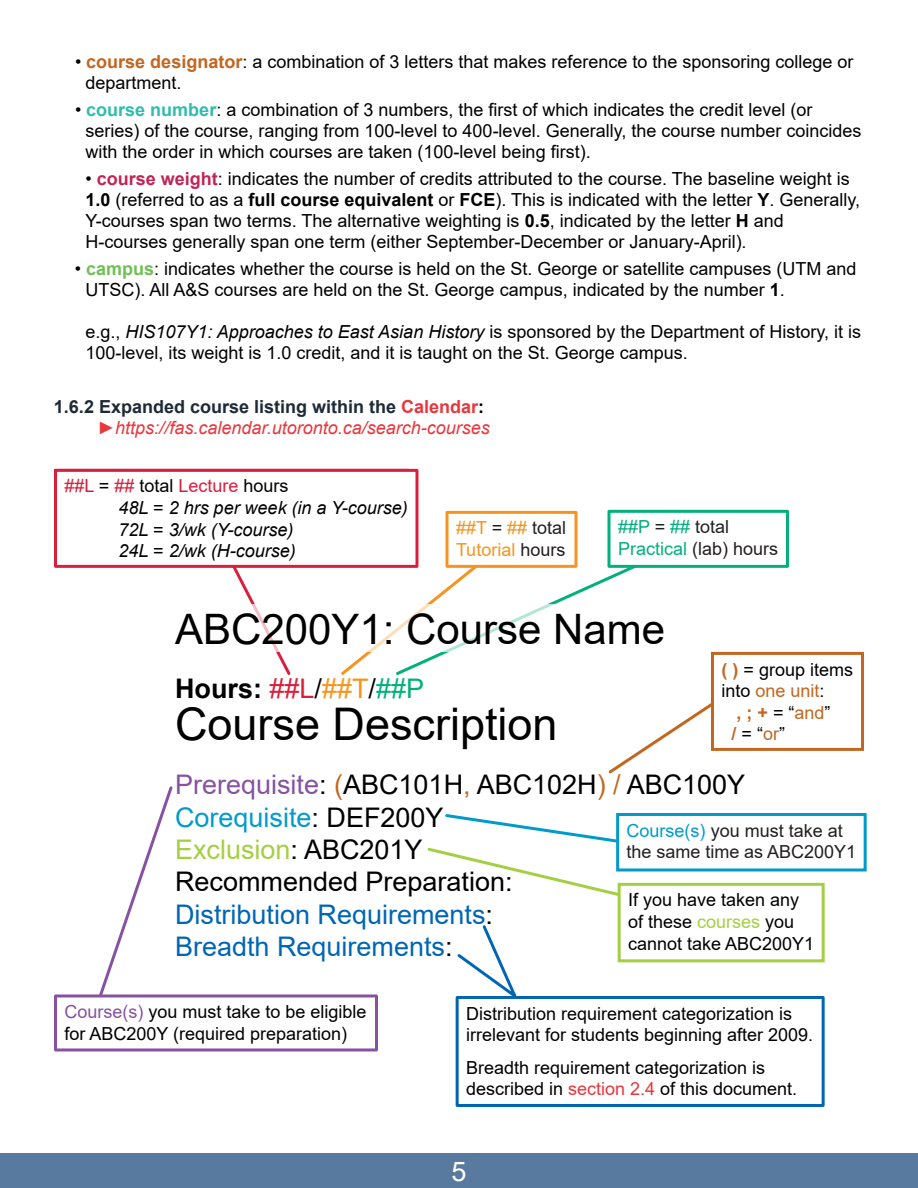
<style>
.page{position:relative;width:918px;height:1188px;background:#fff}
.page>*{position:absolute;margin:0;border:0;box-sizing:border-box;transform-origin:0 0}
.t1{font:45px "Arial";color:#000}
.t2{font:42px "Arial";color:#000}
.t3{font:27px/32.4px "Arial";color:#000}
.t4{font:700 27px "Arial";color:#000}
.t5{font:27px "Arial";color:#fff}
.t6{font:18px/21px "Arial";color:#000}
.t7{font:italic 18px/21.6px "Arial";color:#e8373d}
.t8{font:italic 18px/21.6px "Arial";color:#000}
.t9{font:18px/21.6px "Arial";color:#231f20}
.t10{font:18px/21.6px "Arial";color:#f7941e}
.s1{font-weight:700;color:#c26620}
.s2{font-weight:700;color:#32bcad}
.s3{font-weight:700;color:#c02555}
.s4{font-weight:700}
.s5{font-weight:700;color:#70bf54}
.s6{font-style:italic}
.s7{font-weight:700;font-style:normal;color:#1e2a36}
.s8{font-weight:700;font-style:normal}
.s9{font-weight:700;font-style:normal;color:#000}
.s10{font-style:normal;color:#da1f3d}
.s11{font-style:normal}
.s12{color:#231f20}
.s13{color:#00b07d}
.s14{font-weight:400;color:#da1f3d}
.s15{font-weight:400}
.s16{font-weight:400;color:#f7941e}
.s17{font-weight:400;color:#00b07d}
.s18{color:#8652a1}
.s19{color:#c26620}
.s20{color:#009bcb}
.s21{color:#a5cf42}
.s22{color:#0066b3}
.s23{color:#e8373d}
</style>
<div class="page">
<div style="left:0;top:1153px;width:918px;height:35px;background:#577a9e"></div>
<svg style="left:233px;top:568px;width:58px;height:107px"></svg>
<svg style="left:341px;top:559px;width:294px;height:116px"></svg>
<div style="left:177px;top:604px;width:504px;height:48px;background:#fff"></div>
<div style="left:54px;top:994px;width:324px;height:57px;border:3px solid #8652a1"></div>
<div style="left:456px;top:996px;width:369px;height:111px;border:3px solid #0066b3"></div>
<svg style="left:608px;top:703px;width:103px;height:71px"></svg>
<svg style="left:97px;top:786px;width:78px;height:212px"></svg>
<svg style="left:427px;top:814px;width:194px;height:84px"></svg>
<svg style="left:455px;top:925px;width:67px;height:80px"></svg>
<div style="left:618px;top:883px;width:207px;height:79px;border:3px solid #a5cf42"></div>
<div style="left:618px;top:814px;width:247px;height:56px;background:#fff"></div>
<div style="left:616px;top:813px;width:251px;height:59px;border:3px solid #009bcb"></div>
<div style="left:711px;top:652px;width:153px;height:99px;border:3px solid #c26620"></div>
<div style="left:609px;top:511px;width:179px;height:55px;background:#fff"></div>
<div style="left:608px;top:510px;width:181px;height:58px;border:3px solid #00b07d"></div>
<div style="left:56px;top:470px;width:361px;height:96px;background:#fff"></div>
<div style="left:54px;top:469px;width:364px;height:99px;border:3px solid #da1f3d"></div>
<div style="left:447px;top:512px;width:129px;height:54px;background:#fff"></div>
<div style="left:446px;top:511px;width:132px;height:57px;border:3px solid #f7941e"></div>
<p class="t6" style="left:85px;top:51px;width:770px;text-indent:-10px">• <span class="s1">course designator</span>: a combination of 3 letters that makes reference to the sponsoring college or department.</p>
<p class="t6" style="left:85px;top:99px;width:778px;text-indent:-10px">• <span class="s2">course number</span>: a combination of 3 numbers, the first of which indicates the credit level (or series) of the course, ranging from 100-level to 400-level. Generally, the course number coincides with the order in which courses are taken (100-level being first).</p>
<p class="t6" style="left:85px;top:168px;width:776px">• <span class="s3">course weight</span>: indicates the number of credits attributed to the course. The baseline weight is <span class="s4">1.0</span> (referred to as a <span class="s4">full course equivalent</span> or <span class="s4">FCE</span>). This is indicated with the letter <span class="s4">Y</span>. Generally, Y-courses span two terms. The alternative weighting is <span class="s4">0.5</span>, indicated by the letter <span class="s4">H</span> and H-courses generally span one term (either September-December or January-April).</p>
<p class="t6" style="left:85px;top:258px;width:773px;text-indent:-10px">• <span class="s5">campus</span>: indicates whether the course is held on the St. George or satellite campuses (UTM and<br>UTSC). All A&amp;S courses are held on the St. George campus, indicated by the number <span class="s4">1</span>.</p>
<p class="t6" style="left:85px;top:321px;width:777px">e.g., <span class="s6">HIS107Y1: Approaches to East Asian History</span> is sponsored by the Department of History, it is<br>100-level, its weight is 1.0 credit, and it is taught on the St. George campus.</p>
<p class="t7" style="left:97px;top:396px;width:394px;text-indent:-44px"><span class="s7">1.6.2 Expanded course listing within the</span> <span class="s8">Calendar</span><span class="s9">: </span>►https://fas.calendar.utoronto.ca/search-courses</p>
<p class="t8" style="left:118px;top:476px;width:291px;text-indent:-54px"><span class="s10">##L</span> <span class="s11">=</span> <span class="s10">##</span> <span class="s11">total</span> <span class="s10">Lecture</span> <span class="s11">hours<br></span>48L <span class="s11">=</span> 2 hrs per week (in a Y-course)<br>72L <span class="s11">=</span> 3/wk (Y-course)<br>24L <span class="s11">=</span> 2/wk (H-course)</p>
<p class="t10" style="left:456px;top:517px;width:112px">##T <span class="s12">=</span> ## <span class="s12">total<br></span>Tutorial <span class="s12">hours</span></p>
<p class="t9" style="left:618px;top:516px;width:162px"><span class="s13">##P</span> = <span class="s13">##</span> total<br><span class="s13">Practical</span> (lab) hours</p>
<h2 class="t2" style="left:175px;top:600px;width:492px">ABC200Y1: Course Name</h2>
<h3 class="t4" style="left:175px;top:670px;width:251px">Hours: <span class="s14">##L</span><span class="s15">/</span><span class="s16">##T</span><span class="s15">/</span><span class="s17">##P</span></h3>
<h1 class="t1" style="left:175px;top:693px;width:384px">Course Description</h1>
<h3 class="t3" style="left:175px;top:768px;width:572px"><span class="s18">Prerequisite</span>: <span class="s19">(</span>ABC101H<span class="s19">,</span> ABC102H<span class="s19">) /</span> ABC100Y<br><span class="s20">Corequisite</span>: DEF200Y<br><span class="s21">Exclusion</span>: ABC201Y<br>Recommended Preparation:<br><span class="s22">Distribution Requirements</span>:<br><span class="s22">Breadth Requirements</span>:</h3>
<p class="t6" style="left:722px;top:658px;width:133px;line-height:21.6px"><span class="s1">( )</span> = group items into <span class="s19">one unit</span>:</p>
<p class="t6" style="left:732px;top:701px;width:101px;line-height:21.6px"><span class="s1">, ; +</span> = “<span class="s19">and</span>” <span class="s1">/</span> = “<span class="s19">or</span>”</p>
<p class="t9" style="left:627px;top:819px;width:231px"><span class="s20">Course(s)</span> you must take at the same time as ABC200Y1</p>
<p class="t6" style="left:628px;top:889px;width:187px;line-height:21.6px">If you have taken any of these <span class="s21">courses</span> you cannot take ABC200Y1</p>
<p class="t6" style="left:64px;top:1001px;width:304px;line-height:21.6px"><span class="s18">Course(s)</span> you must take to be eligible for ABC200Y (required preparation)</p>
<p class="t6" style="left:466px;top:1002px;width:349px;line-height:21.6px">Distribution requirement categorization is irrelevant for students beginning after 2009.</p>
<p class="t6" style="left:466px;top:1056px;width:333px;line-height:21.6px">Breadth requirement categorization is described in <span class="s23">section 2.4</span> of this document.</p>
<h3 class="t5" style="left:451px;top:1152px;width:17px">5</h3>
</div>
